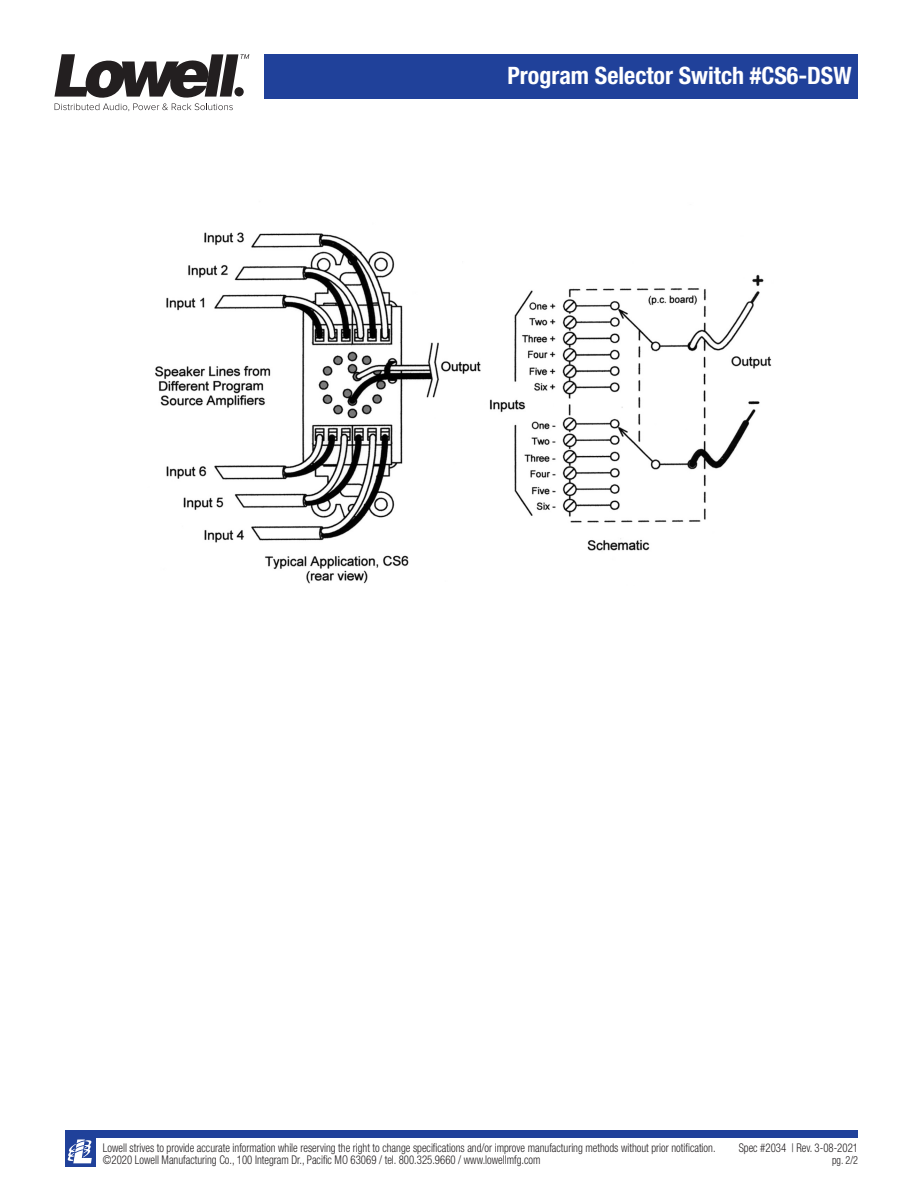
<style>
.page{position:relative;width:918px;height:1188px;background:#fff}
.page>*{position:absolute;margin:0;border:0;box-sizing:border-box;transform-origin:0 0}
.Product_-_Model_No{font:700 condensed 24px "Helvetica Neue LT Std";color:#fff}
.t1{font:300 condensed 12px/12.8px "Helvetica Neue LT Std";color:#231f20;scale:.9 1}
.t2{font:300 condensed 11.25px "Helvetica Neue LT Std";color:#231f20;scale:.9 1}
</style>
<div class="page">
<div style="left:264px;top:54px;width:594px;height:45px;background:#20419a"></div>
<svg style="left:54px;top:54px;width:195px;height:57px"></svg>
<div style="left:65px;top:1131px;width:793px;height:7px;background:#20419a"></div>
<div style="left:65px;top:1133px;width:30px;height:34px;background:#20419a"></div>
<svg style="left:67px;top:1139px;width:25px;height:24px"></svg>
<img style="left:155px;top:232px;width:617px;height:352px">
<p class="Product_-_Model_No" style="left:507px;top:61px;width:346px">Program Selector Switch #CS6-DSW</p>
<p class="t1" style="left:103px;top:1141px;width:682px">Lowell strives to provide accurate information while reserving the right to change specifications and/or improve manufacturing methods without prior notification. ©2020 Lowell Manufacturing Co., 100 Integram Dr., Pacific MO 63069 / tel. 800.325.9660 / www.lowellmfg.com</p>
<p class="t1" style="left:739px;top:1141px;width:134px">Spec #2034 | Rev. 3-08-2021</p>
<p class="t2" style="left:832px;top:1154px;width:30px">pg. 2/2</p>
</div>
